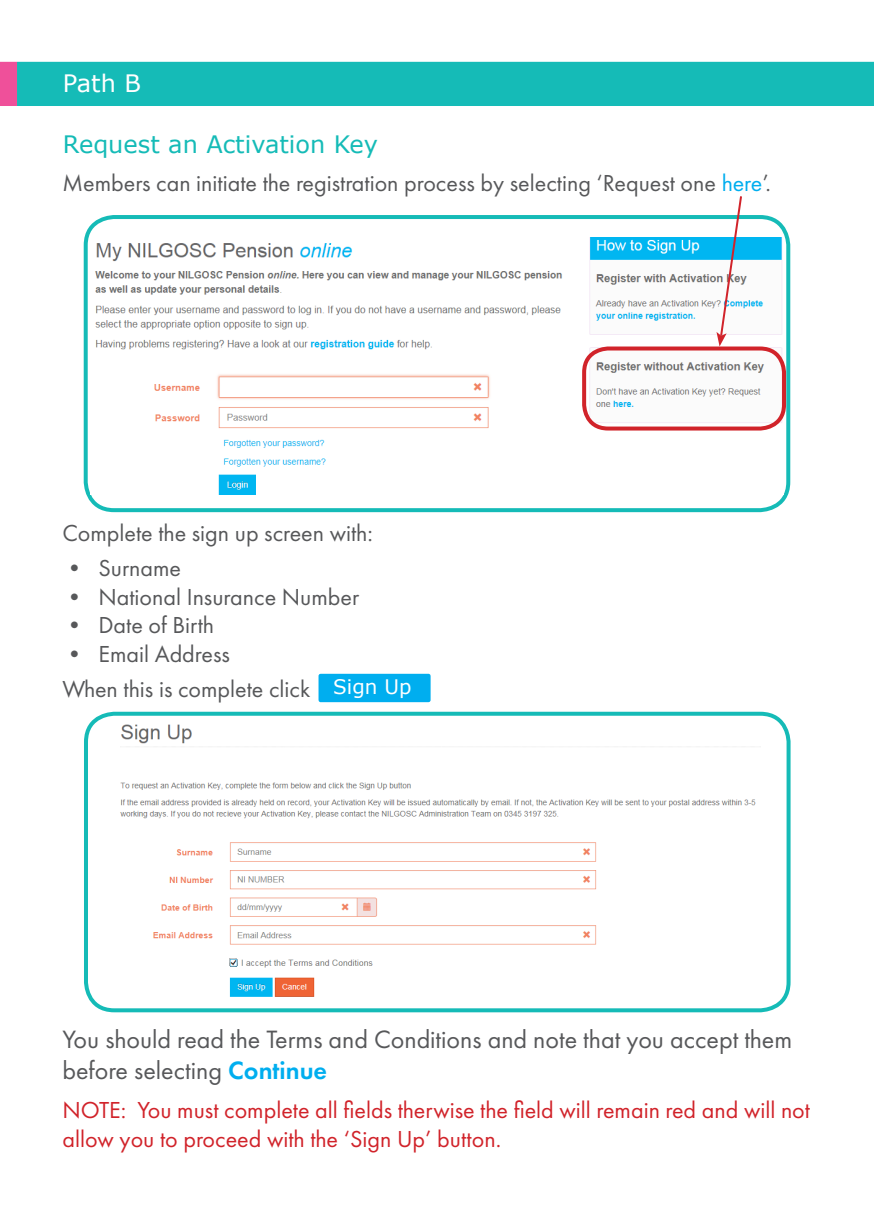
<style>
.page{position:relative;width:874px;height:1225px;background:#fff}
.page>*{position:absolute;margin:0;border:0;box-sizing:border-box;transform-origin:0 0}
.t1{font:26px/31.2px "Futura PT";color:#57585a}
.t2{font:24px "Futura PT";color:#57585a}
.t3{font:24px/28.8px "Futura PT";color:#d1232a}
.t4{font:24px "Verdana";color:#15bbb7}
.t5{font:24px "Verdana";color:#fff}
.t6{font:20px "Verdana";color:#fff}
.s1{color:#00aeef}
.s2{font-weight:600;color:#00aeef}
</style>
<div class="page">
<div style="left:0;top:62px;width:873px;height:44px;background:#15bbb7"></div>
<div style="left:84px;top:215px;width:705px;height:297px;border:4px solid #15bbb7;border-radius:28px"></div>
<div style="left:318px;top:674px;width:112px;height:28px;background:#00aeef"></div>
<img style="left:95px;top:238px;width:687px;height:256px">
<svg style="left:716px;top:196px;width:27px;height:150px"></svg>
<div style="left:582px;top:346px;width:203px;height:84px;border:4px solid #d1232a;border-radius:24px"></div>
<div style="left:84px;top:711px;width:706px;height:301px;border:4px solid #15bbb7;border-radius:28px"></div>
<img style="left:120px;top:724px;width:636px;height:273px">
<p class="t5" style="left:63px;top:67px;width:79px">Path B</p>
<p class="t4" style="left:63px;top:128px;width:316px">Request an Activation Key</p>
<p class="t2" style="left:62px;top:169px;width:709px">Members can initiate the registration process by selecting ‘Request one <span class="s1">here</span>’.</p>
<p class="t2" style="left:62px;top:519px;width:312px">Complete the sign up screen with:</p>
<p class="t2" style="left:62px;top:553px;width:120px">• Surname</p>
<p class="t2" style="left:62px;top:582px;width:298px">• National Insurance Number</p>
<p class="t2" style="left:62px;top:611px;width:153px">• Date of Birth</p>
<p class="t2" style="left:62px;top:640px;width:169px">• Email Address</p>
<p class="t2" style="left:62px;top:674px;width:249px">When this is complete click</p>
<p class="t6" style="left:333px;top:673px;width:80px">Sign Up</p>
<p class="t1" style="left:62px;top:1023px;width:731px">You should read the Terms and Conditions and note that you accept them before selecting <span class="s2">Continue</span></p>
<p class="t3" style="left:62px;top:1095px;width:748px">NOTE: You must complete all fields therwise the field will remain red and will not allow you to proceed with the ‘Sign Up’ button.</p>
</div>
